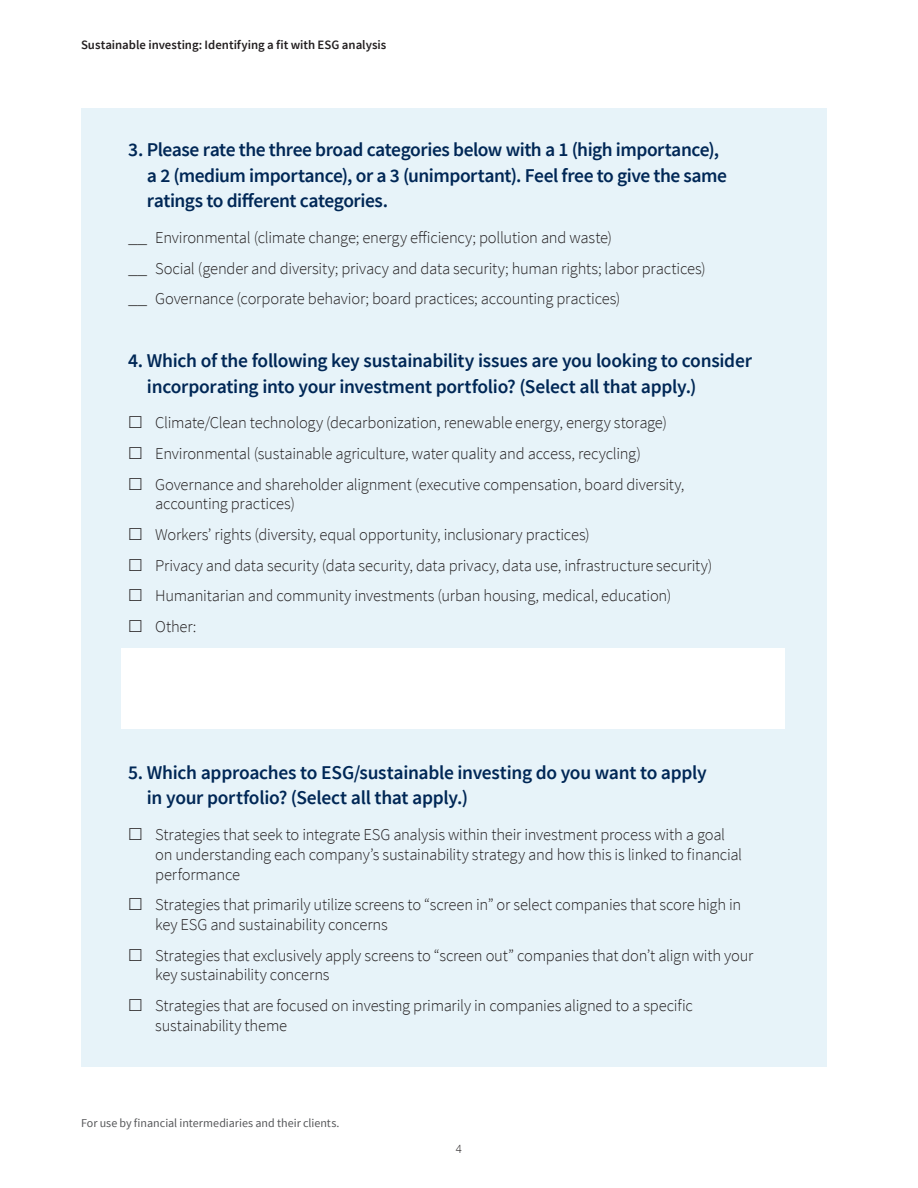
<style>
.page{position:relative;width:918px;height:1188px;background:#fff}
.page>*{position:absolute;margin:0;border:0;box-sizing:border-box;transform-origin:0 0}
.Sidebar_head{font:600 19.5px/25.5px "Source Sans Pro";letter-spacing:-.02em;color:#002756}
.Fill_in_number{font:300 16.5px/19.8px "Source Sans Pro";letter-spacing:-.015em;color:#231f20}
.Fill_in_number-2{font:300 16.5px "Source Sans Pro";letter-spacing:-.015em;color:#231f20;scale:1.2 1}
.t1{font:600 12.75px "Source Sans Pro";color:#231f20}
.t2{font:300 12.75px "Source Sans Pro";color:#231f20}
.t3{font:12px "Source Sans Pro";color:#57585a}
</style>
<div class="page">
<div style="left:81px;top:108px;width:745px;height:958px;background:#e7f3f9"></div>
<div style="left:122px;top:648px;width:663px;height:81px;background:#fff"></div>
<p class="t1" style="left:81px;top:37px;width:307px">Sustainable investing: Identifying a fit with ESG analysis</p>
<p class="Sidebar_head" style="left:147px;top:138px;width:582px;text-indent:-19px">3. Please rate the three broad categories below with a 1 (high importance), a 2 (medium importance), or a 3 (unimportant). Feel free to give the same ratings to different categories.</p>
<p class="Fill_in_number-2" style="left:128px;top:227px;width:405px">__ Environmental (climate change; energy efficiency; pollution and waste)</p>
<p class="Fill_in_number-2" style="left:128px;top:258px;width:483px">__ Social (gender and diversity; privacy and data security; human rights; labor practices)</p>
<p class="Fill_in_number-2" style="left:128px;top:289px;width:412px">__ Governance (corporate behavior; board practices; accounting practices)</p>
<p class="Sidebar_head" style="left:147px;top:349px;width:607px;text-indent:-19px">4. Which of the following key sustainability issues are you looking to consider incorporating into your investment portfolio? (Select all that apply.)</p>
<p class="Fill_in_number" style="left:155px;top:413px;width:513px">Climate/Clean technology (decarbonization, renewable energy, energy storage)</p>
<p class="Fill_in_number" style="left:155px;top:444px;width:487px">Environmental (sustainable agriculture, water quality and access, recycling)</p>
<p class="Fill_in_number" style="left:155px;top:474px;width:531px">Governance and shareholder alignment (executive compensation, board diversity, accounting practices)</p>
<p class="Fill_in_number" style="left:155px;top:525px;width:436px">Workers’ rights (diversity, equal opportunity, inclusionary practices)</p>
<p class="Fill_in_number" style="left:155px;top:555px;width:559px">Privacy and data security (data security, data privacy, data use, infrastructure security)</p>
<p class="Fill_in_number" style="left:155px;top:586px;width:518px">Humanitarian and community investments (urban housing, medical, education)</p>
<p class="Fill_in_number" style="left:155px;top:617px;width:43px">Other:</p>
<p class="Sidebar_head" style="left:147px;top:760px;width:561px;text-indent:-19px">5. Which approaches to ESG/sustainable investing do you want to apply in your portfolio? (Select all that apply.)</p>
<p class="Fill_in_number" style="left:155px;top:825px;width:588px">Strategies that seek to integrate ESG analysis within their investment process with a goal on understanding each company’s sustainability strategy and how this is linked to financial performance</p>
<p class="Fill_in_number" style="left:155px;top:895px;width:588px">Strategies that primarily utilize screens to “screen in” or select companies that score high in key ESG and sustainability concerns</p>
<p class="Fill_in_number" style="left:155px;top:945px;width:600px">Strategies that exclusively apply screens to “screen out” companies that don’t align with your key sustainability concerns</p>
<p class="Fill_in_number" style="left:155px;top:996px;width:539px">Strategies that are focused on investing primarily in companies aligned to a specific sustainability theme</p>
<p class="t3" style="left:81px;top:1115px;width:260px">For use by financial intermediaries and their clients.</p>
<p class="t2" style="left:456px;top:1141px;width:8px">4</p>
</div>
